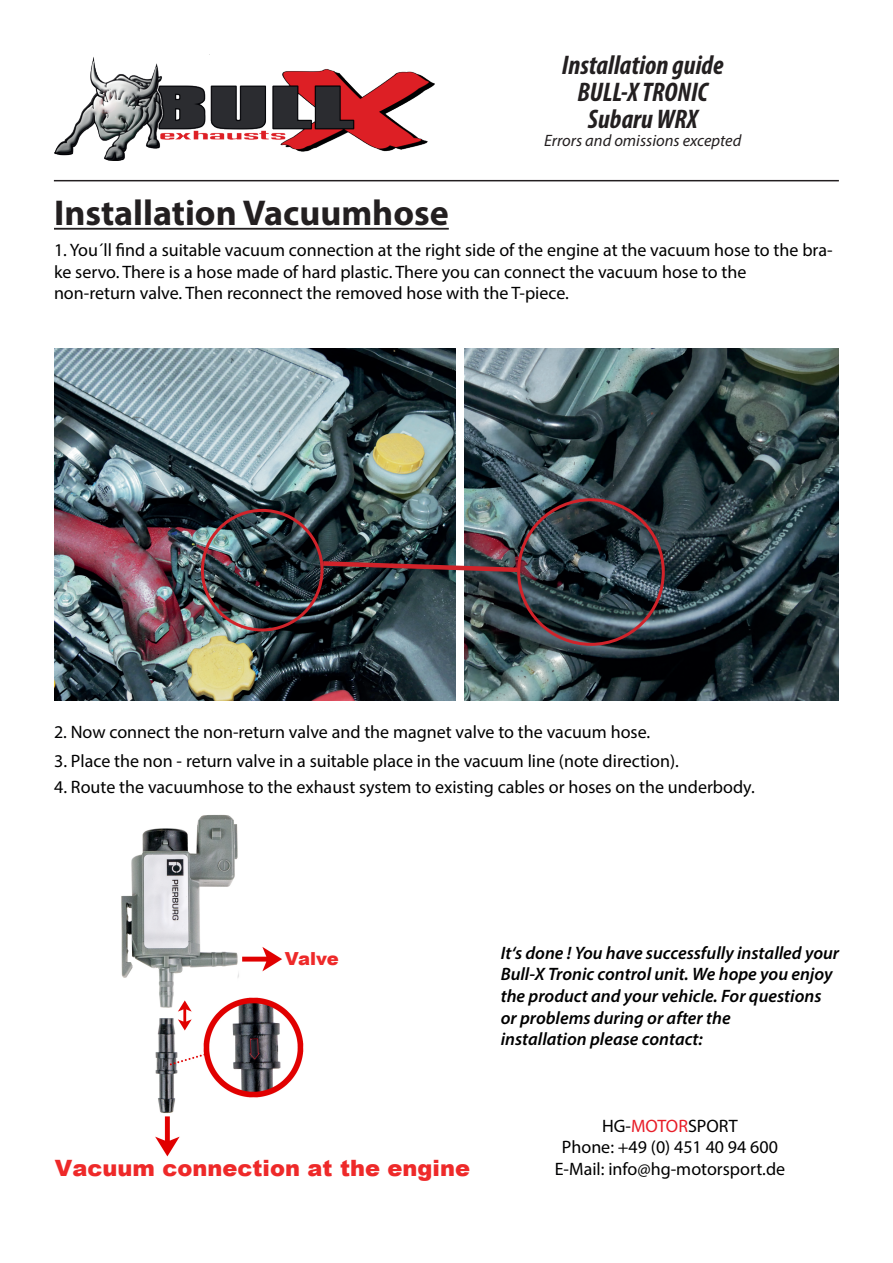
<style>
.page{position:relative;width:893px;height:1263px;background:#fff}
.page>*{position:absolute;margin:0;border:0;box-sizing:border-box;transform-origin:0 0}
.t1{font:700 36px "Myriad Pro";color:#231f20}
.t2{font:italic 700 condensed 27px/27px "Myriad Pro";color:#231f20;text-align:center}
.t3{font:900 22.5px "Arial";color:#ee2929}
.t4{font:18px/21.6px "Myriad Pro";color:#000001}
.t5{font:italic 600 18px/21.6px "Myriad Pro";color:#000001}
.t6{font:900 18px "Arial";letter-spacing:-.015em;color:#ee2929}
.t7{font:italic 16.5px "Myriad Pro";color:#231f20}
.s1{color:#e81d28}
</style>
<div class="page">
<img style="left:54px;top:54px;width:381px;height:107px">
<hr style="left:54px;top:180px;width:785px;height:1px;background:#231f20">
<hr style="left:54px;top:228px;width:395px;height:2px;background:#231f20">
<img style="left:121px;top:814px;width:183px;height:343px">
<img style="left:465px;top:349px;width:374px;height:351px">
<img style="left:55px;top:349px;width:400px;height:351px">
<div style="left:517px;top:498px;width:148px;height:148px;border:3px solid #d1232a;border-radius:50%"></div>
<div style="left:201px;top:509px;width:123px;height:122px;border:3px solid #d1232a;border-radius:50%"></div>
<svg style="left:319px;top:559px;width:203px;height:15px;background:#61343a"></svg>
<h1 class="t1" style="left:54px;top:190px;width:396px">Installation Vacuumhose</h1>
<h2 class="t2" style="left:562px;top:51px;width:163px">Installation guide<br>BULL-X TRONIC<br>Subaru WRX</h2>
<p class="t7" style="left:544px;top:131px;width:199px">Errors and omissions excepted</p>
<p class="t4" style="left:54px;top:239px;width:780px">1. You´ll find a suitable vacuum connection at the right side of the engine at the vacuum hose to the bra&shy;ke servo. There is a hose made of hard plastic. There you can connect the vacuum hose to the non-return valve. Then reconnect the removed hose with the T-piece.</p>
<p class="t4" style="left:54px;top:721px;width:598px">2. Now connect the non-return valve and the magnet valve to the vacuum hose.</p>
<p class="t4" style="left:54px;top:750px;width:626px">3. Place the non - return valve in a suitable place in the vacuum line (note direction).</p>
<p class="t4" style="left:54px;top:776px;width:702px">4. Route the vacuumhose to the exhaust system to existing cables or hoses on the underbody.</p>
<p class="t6" style="left:285px;top:946px;width:55px">Valve</p>
<p class="t5" style="left:501px;top:941px;width:340px">It‘s done ! You have successfully installed your Bull-X Tronic control unit. We hope you enjoy the product and your vehicle. For questions or problems during or after the<br>installation please contact:</p>
<p class="t4" style="left:562px;top:1114px;width:217px;text-align:center">HG-<span class="s1">MOTOR</span>SPORT<br>Phone: +49 (0) 451 40 94 600</p>
<p class="t3" style="left:55px;top:1152px;width:417px">Vacuum connection at the engine</p>
<p class="t4" style="left:555px;top:1158px;width:232px">E-Mail: info@hg-motorsport.de</p>
</div>
